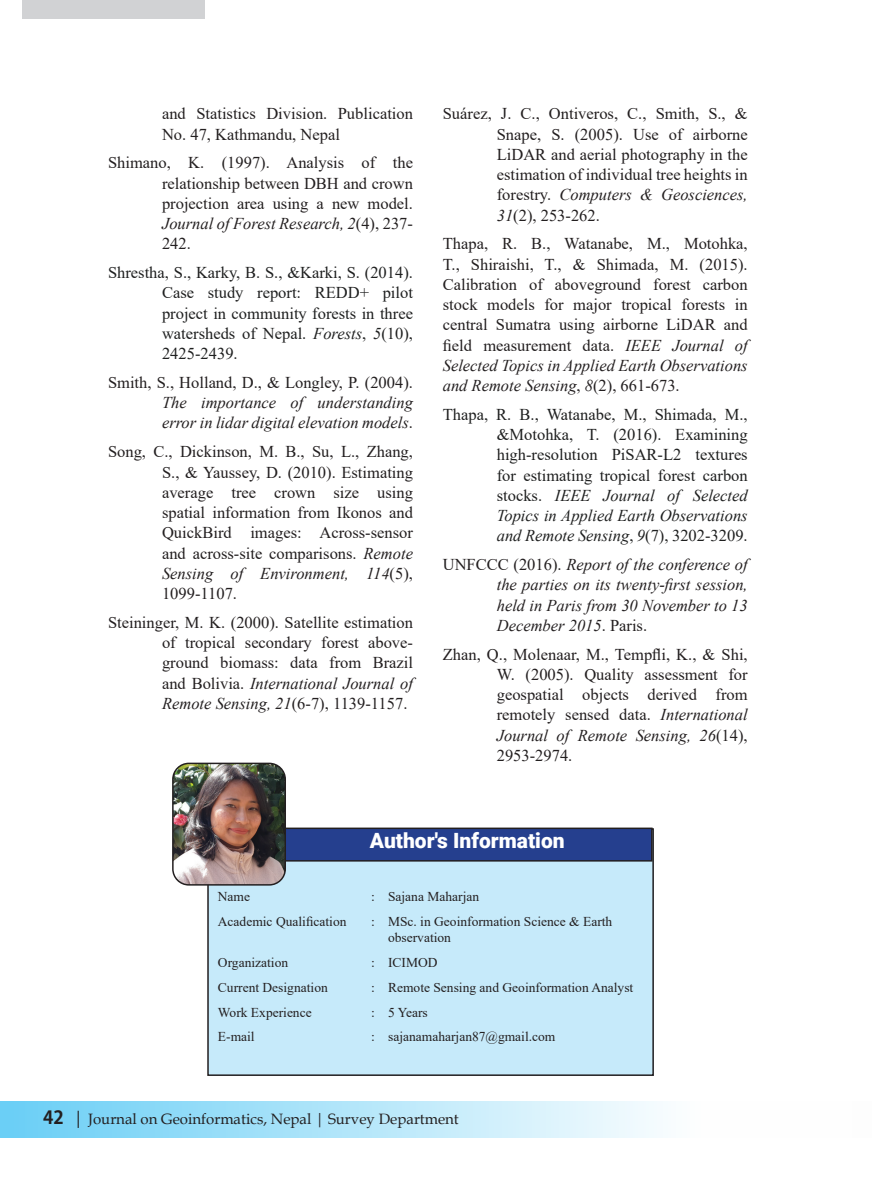
<style>
.page{position:relative;width:872px;height:1178px;background:#fff}
.page>*{position:absolute;margin:0;border:0;box-sizing:border-box;transform-origin:0 0}
.t1{font:900 21px "Roboto";color:#fff}
.t2{font:16.5px/20.2px "Times New Roman";color:#231f20;text-align:justify}
.t3{font:16.5px/20.2px "Times New Roman";color:#1f2020;text-align:justify}
.t4{font:italic 16.5px/20.2px "Times New Roman";color:#231f20}
.t5{font:15px "Book Antiqua";color:#231f20}
.t6{font:13.5px/16.2px "Times New Roman";color:#231f20}
.s1{font-style:italic}
.s2{font-style:normal}
.s3{font-family:"Koz Go Pr 6 N";font-weight:700;font-size:18px}
.s4{font-size:18px}
</style>
<div class="page">
<div style="left:0;top:1101px;width:872px;height:37px;background:linear-gradient(to right,#6dd0f6,#fff)"></div>
<div style="left:852px;top:1101px;width:20px;height:37px;background:#fdfdfd"></div>
<div style="left:22px;top:0;width:182px;height:18px;background:#d1d2d4"></div>
<div style="left:208px;top:829px;width:445px;height:246px;background:#c6eafa"></div>
<div style="left:207px;top:828px;width:447px;height:248px;border:2px solid #231f20"></div>
<div style="left:210px;top:828px;width:442px;height:33px;background:#253f8e"></div>
<div style="left:209px;top:827px;width:443px;height:34px;border:2px solid #231f20"></div>
<img style="left:173px;top:763px;width:112px;height:122px">
<div style="left:172px;top:763px;width:114px;height:122px;border:2px solid #231f20;border-radius:16px"></div>
<p class="t2" style="left:162px;top:103px;width:252px">and Statistics Division. Publication<br>No. 47, Kathmandu, Nepal</p>
<p class="t2" style="left:162px;top:152px;width:252px;text-indent:-54px">Shimano, K. (1997). Analysis of the relationship between DBH and crown projection area using a new model.<br><span class="s1">Journal of Forest Research, 2</span>(4), 237- 242.</p>
<p class="t3" style="left:162px;top:262px;width:252px;text-indent:-54px">Shrestha, S., Karky, B. S., &amp;Karki, S. (2014).<br>Case study report: REDD+ pilot project in community forests in three watersheds of Nepal. <span class="s1">Forests</span>, <span class="s1">5</span>(10), 2425-2439.</p>
<p class="t2" style="left:108px;top:372px;width:306px">Smith, S., Holland, D., &amp; Longley, P. (2004).</p>
<p class="t4" style="left:162px;top:392px;width:252px">The importance of understanding error in lidar digital elevation models<span class="s2">.</span></p>
<p class="t2" style="left:162px;top:441px;width:252px;text-indent:-54px">Song, C., Dickinson, M. B., Su, L., Zhang, S., &amp; Yaussey, D. (2010). Estimating average tree crown size using spatial information from Ikonos and QuickBird images: Across-sensor and across-site comparisons. <span class="s1">Remote Sensing of Environment, 114</span>(5), 1099-1107.</p>
<p class="t2" style="left:162px;top:611px;width:252px;text-indent:-54px">Steininger, M. K. (2000). Satellite estimation of tropical secondary forest above&shy;ground biomass: data from Brazil and Bolivia. <span class="s1">International Journal of Remote Sensing, 21</span>(6-7), 1139-1157.</p>
<p class="t2" style="left:497px;top:103px;width:252px;text-indent:-54px">Suárez, J. C., Ontiveros, C., Smith, S., &amp; Snape, S. (2005). Use of airborne LiDAR and aerial photography in the estimation of individual tree heights in forestry. <span class="s1">Computers &amp; Geosciences, 31</span>(2), 253-262.</p>
<p class="t2" style="left:443px;top:233px;width:306px">Thapa, R. B., Watanabe, M., Motohka, T., Shiraishi, T., &amp; Shimada, M. (2015).<br>Calibration of aboveground forest carbon stock models for major tropical forests in central Sumatra using airborne LiDAR and field measurement data. <span class="s1">IEEE Journal of Selected Topics in Applied Earth Observations and Remote Sensing</span>, <span class="s1">8</span>(2), 661-673.</p>
<p class="t3" style="left:497px;top:404px;width:252px;text-indent:-54px">Thapa, R. B., Watanabe, M., Shimada, M., &amp;Motohka, T. (2016). Examining high-resolution PiSAR-L2 textures for estimating tropical forest carbon stocks. <span class="s1">IEEE Journal of Selected Topics in Applied Earth Observations and Remote Sensing</span>, <span class="s1">9</span>(7), 3202-3209.</p>
<p class="t4" style="left:497px;top:554px;width:252px;text-align:justify;text-indent:-54px"><span class="s2">UNFCCC (2016).</span> Report of the conference of the parties on its twenty-first session, held in Paris from 30 November to 13<br>December 2015<span class="s2">. Paris.</span></p>
<p class="t2" style="left:497px;top:643px;width:252px;text-indent:-54px">Zhan, Q., Molenaar, M., Tempfli, K., &amp; Shi, W. (2005). Quality assessment for geospatial objects derived from remotely sensed data. <span class="s1">International Journal of Remote Sensing, 26</span>(14), 2953-2974.</p>
<p class="t1" style="left:370px;top:826px;width:196px">Author's Information</p>
<p class="t6" style="left:218px;top:888px;width:34px">Name</p>
<p class="t6" style="left:371px;top:888px;width:110px">: Sajana Maharjan</p>
<p class="t6" style="left:218px;top:913px;width:130px">Academic Qualification</p>
<p class="t6" style="left:388px;top:913px;width:226px;text-indent:-17px">: MSc. in Geoinformation Science &amp; Earth observation</p>
<p class="t6" style="left:218px;top:954px;width:72px">Organization</p>
<p class="t6" style="left:371px;top:954px;width:68px">: ICIMOD</p>
<p class="t6" style="left:218px;top:979px;width:111px">Current Designation</p>
<p class="t6" style="left:371px;top:979px;width:264px">: Remote Sensing and Geoinformation Analyst</p>
<p class="t6" style="left:218px;top:1003px;width:95px">Work Experience</p>
<p class="t6" style="left:371px;top:1003px;width:58px">: 5 Years</p>
<p class="t6" style="left:218px;top:1028px;width:38px">E-mail</p>
<p class="t6" style="left:371px;top:1028px;width:186px">: sajanamaharjan87@gmail.com</p>
<p class="t5" style="left:43px;top:1108px;width:417px"><span class="s3">42</span> <span class="s4">|</span> Journal on Geoinformatics, Nepal | Survey Department</p>
</div>
